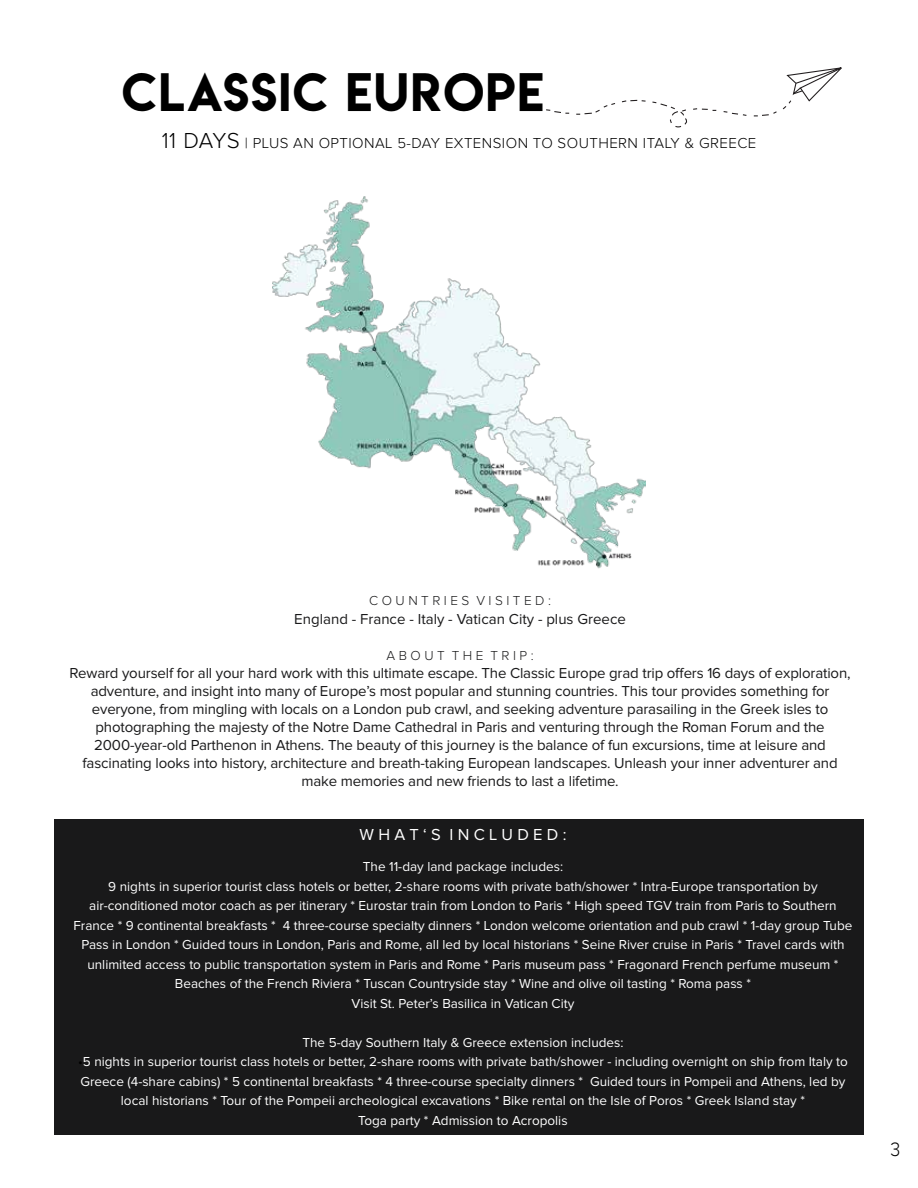
<style>
.page{position:relative;width:918px;height:1188px;background:#fff}
.page>*{position:absolute;margin:0;border:0;box-sizing:border-box;transform-origin:0 0}
.t1{font:48px "Lemon Milk";letter-spacing:.04em;color:#000}
.t2{font:300 20.1px "Proxima Nova";color:#000;scale:.9 1}
.t3{font:16.5px "Proxima Nova";color:#fff}
.t4{font:15px/18px "Proxima Nova";letter-spacing:-.01em;color:#19191a;text-align:center}
.t5{font:300 15px "Proxima Nova";letter-spacing:.03em;color:#000}
.t6{font:13.5px/19.5px "Proxima Nova";color:#fff;text-align:center}
.t7{font:300 13.5px "Proxima Nova";color:#19191a}
.s1{font-size:22.5px}
.s2{color:#000}
</style>
<div class="page">
<div style="left:54px;top:819px;width:810px;height:316px;background:#19191a"></div>
<img style="left:273px;top:197px;width:372px;height:372px">
<svg style="left:754px;top:67px;width:88px;height:50px"></svg>
<svg style="left:723px;top:111px;width:24px;height:5px"></svg>
<svg style="left:576px;top:100px;width:140px;height:28px"></svg>
<svg style="left:546px;top:109px;width:23px;height:5px"></svg>
<h1 class="t1" style="left:122px;top:58px;width:423px">CLASSIC EUROPE</h1>
<p class="t5" style="left:162px;top:136px;width:596px"><span class="s1">11 DAYS</span> | PLUS AN OPTIONAL 5-DAY EXTENSION TO SOUTHERN ITALY &amp; GREECE</p>
<p class="t7" style="left:369px;top:594px;width:183px">C O U N T R I E S V I S I T E D :</p>
<p class="t4" style="left:294px;top:611px;width:333px">England - France - Italy - Vatican City - plus Greece</p>
<p class="t7" style="left:387px;top:649px;width:149px">A B O U T T H E T R I P :</p>
<p class="t4" style="left:70px;top:665px;width:782px">Reward yourself for all your hard work with this ultimate escape. The Classic Europe grad trip offers 16 days of exploration, adventure, and insight into many of Europe’s most popular and stunning countries. This tour provides something for everyone, from mingling with locals on a London pub crawl, and seeking adventure parasailing in the Greek isles to photographing the majesty of the Notre Dame Cathedral in Paris and venturing through the Roman Forum and the 2000-year-old Parthenon in Athens. The beauty of this journey is the balance of fun excursions, time at leisure and fascinating looks into history, architecture and breath-taking European landscapes. Unleash your inner adventurer and make memories and new friends to last a lifetime.</p>
<p class="t3" style="left:360px;top:827px;width:208px">W H A T ‘ S I N C L U D E D :</p>
<p class="t6" style="left:73px;top:858px;width:780px">The 11-day land package includes:<br>9 nights in superior tourist class hotels or better, 2-share rooms with private bath/shower * Intra-Europe transportation by air-conditioned motor coach as per itinerary * Eurostar train from London to Paris * High speed TGV train from Paris to Southern France * 9 continental breakfasts * 4 three-course specialty dinners * London welcome orientation and pub crawl * 1-day group Tube Pass in London * Guided tours in London, Paris and Rome, all led by local historians * Seine River cruise in Paris * Travel cards with unlimited access to public transportation system in Paris and Rome * Paris museum pass * Fragonard French perfume museum * Beaches of the French Riviera * Tuscan Countryside stay * Wine and olive oil tasting * Roma pass *<br>Visit St. Peter’s Basilica in Vatican City</p>
<p class="t6" style="left:302px;top:1033px;width:322px">The 5-day Southern Italy &amp; Greece extension includes:</p>
<p class="t6" style="left:78px;top:1053px;width:771px"><span class="s2">•</span>5 nights in superior tourist class hotels or better, 2-share rooms with private bath/shower - including overnight on ship from Italy to Greece (4-share cabins) * 5 continental breakfasts * 4 three-course specialty dinners * Guided tours in Pompeii and Athens, led by local historians * Tour of the Pompeii archeological excavations * Bike rental on the Isle of Poros * Greek Island stay *<br>Toga party * Admission to Acropolis</p>
<h2 class="t2" style="left:891px;top:1140px;width:12px">3</h2>
</div>
